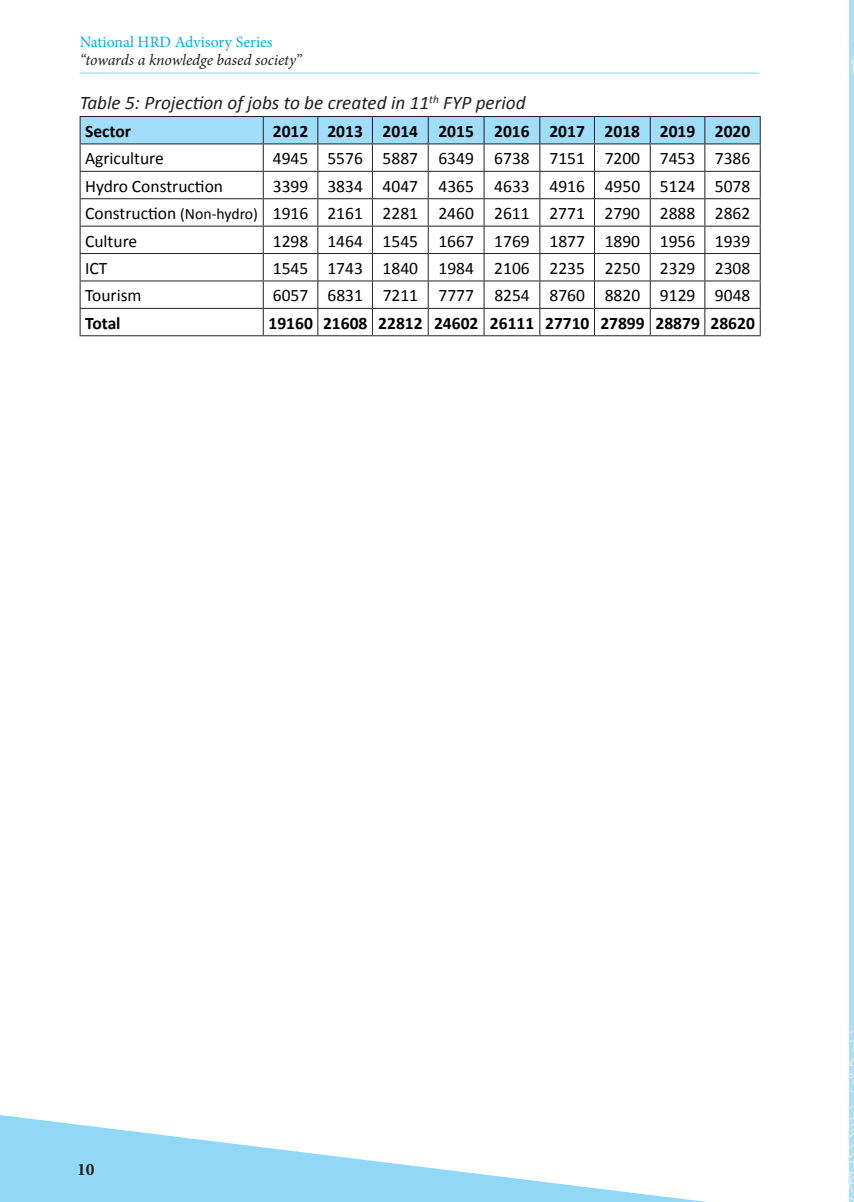
<style>
.page{position:relative;width:854px;height:1202px;background:#fff}
.page>*{position:absolute;margin:0;border:0;box-sizing:border-box;transform-origin:0 0}
.t1{font:italic 19.25px "Calibri";color:#231f20}
.t2{font:17.5px/27.3px "Calibri";color:#000;text-align:justify}
.t3{font:700 17.5px "Calibri";color:#000}
.t4{font:700 17.5px "Minion Pro";color:#231f20}
.t5{font:italic 15.75px "Minion Pro";letter-spacing:-.005em;color:#231f20}
.t6{font:15.75px "Minion Pro";color:#00aeef}
.s1{font-size:15.75px}
</style>
<div class="page">
<svg style="left:0;top:1115px;width:699px;height:86px"></svg>
<hr style="left:80px;top:73px;width:679px;height:1px;background:#82d5f7">
<div style="left:849px;top:0;width:5px;height:1201px;background:#a8dff9"></div>
<img style="left:851px;top:40px;width:3px;height:35px">
<img style="left:849px;top:1030px;width:5px;height:163px">
<hr style="left:80px;top:335px;width:183px;height:1px;background:#231f20">
<hr style="left:263px;top:335px;width:55px;height:1px;background:#231f20">
<hr style="left:318px;top:335px;width:54px;height:1px;background:#231f20">
<hr style="left:372px;top:335px;width:56px;height:1px;background:#231f20">
<hr style="left:428px;top:335px;width:56px;height:1px;background:#231f20">
<hr style="left:484px;top:335px;width:56px;height:1px;background:#231f20">
<hr style="left:540px;top:335px;width:54px;height:1px;background:#231f20">
<hr style="left:594px;top:335px;width:56px;height:1px;background:#231f20">
<hr style="left:650px;top:335px;width:55px;height:1px;background:#231f20">
<hr style="left:705px;top:335px;width:56px;height:1px;background:#231f20">
<svg style="left:80px;top:116px;width:681px;height:219px"></svg>
<svg style="left:0;top:1195px;width:6px;height:7px"></svg>
<svg style="left:848px;top:1196px;width:6px;height:6px"></svg>
<p class="t6" style="left:80px;top:31px;width:195px">National HRD Advisory Series</p>
<p class="t5" style="left:80px;top:50px;width:223px">“towards a knowledge based society”</p>
<p class="t1" style="left:80px;top:89px;width:447px">Table 5: Projection of jobs to be created in 11<sup>th</sup> FYP period</p>
<p class="t3" style="left:85px;top:120px;width:47px">Sector</p>
<p class="t3" style="left:273px;top:120px;width:479px">2012 2013 2014 2015 2016 2017 2018 2019 2020</p>
<p class="t2" style="left:85px;top:145px;width:80px">Agriculture</p>
<p class="t2" style="left:273px;top:145px;width:479px">4945 5576 5887 6349 6738 7151 7200 7453 7386</p>
<p class="t2" style="left:85px;top:172px;width:139px">Hydro Construction</p>
<p class="t2" style="left:85px;top:172px;width:667px;text-indent:188px">3399 3834 4047 4365 4633 4916 4950 5124 5078<br>Construction <span class="s1">(Non-hydro)</span> 1916 2161 2281 2460 2611 2771 2790 2888 2862<br>Culture</p>
<p class="t2" style="left:273px;top:227px;width:479px">1298 1464 1545 1667 1769 1877 1890 1956 1939</p>
<p class="t2" style="left:85px;top:254px;width:24px">ICT</p>
<p class="t2" style="left:273px;top:254px;width:479px">1545 1743 1840 1984 2106 2235 2250 2329 2308</p>
<p class="t2" style="left:85px;top:282px;width:58px">Tourism</p>
<p class="t2" style="left:273px;top:282px;width:479px">6057 6831 7211 7777 8254 8760 8820 9129 9048</p>
<p class="t3" style="left:85px;top:312px;width:37px">Total</p>
<p class="t3" style="left:268px;top:312px;width:488px">19160 21608 22812 24602 26111 27710 27899 28879 28620</p>
<p class="t4" style="left:77px;top:1156px;width:19px">10</p>
</div>
